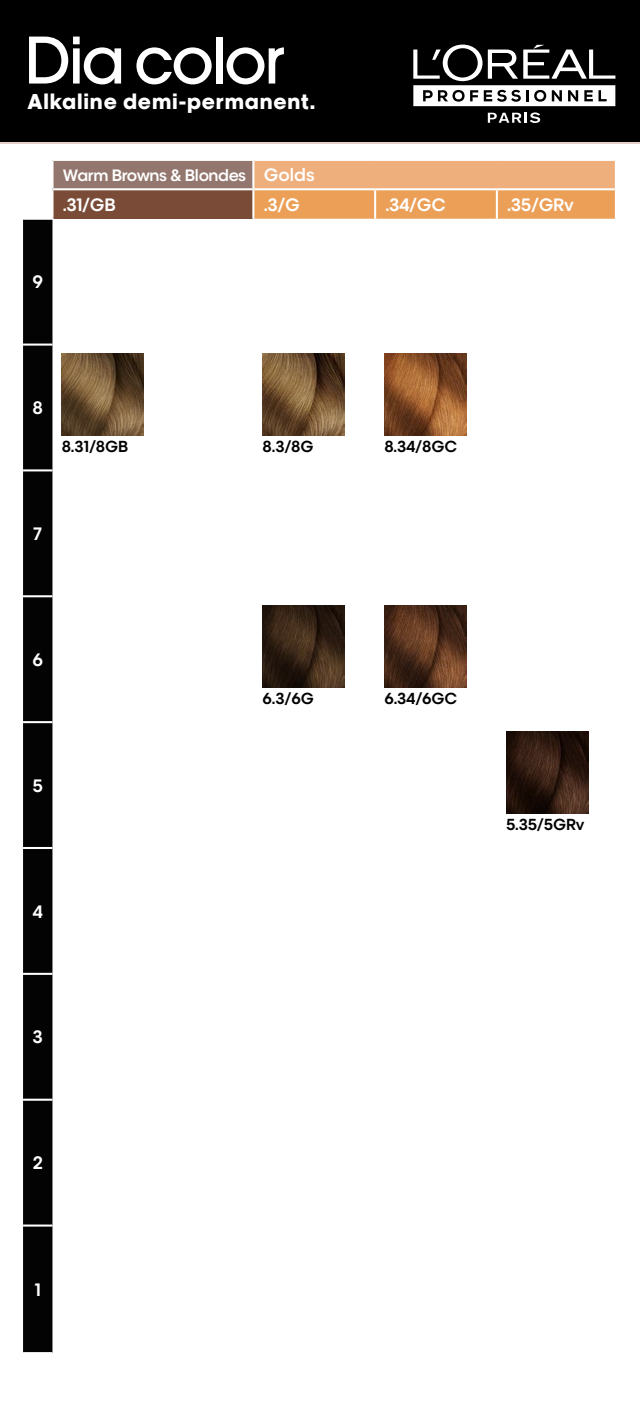
<style>
.page{position:relative;width:640px;height:1410px;background:#fff}
.page>*{position:absolute;margin:0;border:0;box-sizing:border-box;transform-origin:0 0}
.t1{font:20.4px "LOREAL PRO 5 Bold";letter-spacing:.04em;color:#fff}
.t2{font:700 17.2px "LOREAL PRO 4 Semi";letter-spacing:-.02em;color:#fff}
.t3{font:700 15.6px "LOREAL PRO 4 Semi";letter-spacing:-.02em;color:#fff}
.t4{font:700 15.2px "LOREAL PRO 4 Semi";letter-spacing:-.01em;color:#000}
.s1{font-size:17.2px}
</style>
<div class="page">
<div style="left:0;top:0;width:640px;height:143px;background:#000"></div>
<svg style="left:29px;top:37px;width:92px;height:47px"></svg>
<svg style="left:136px;top:47px;width:76px;height:37px"></svg>
<div style="left:216px;top:37px;width:6px;height:47px;background:#fff"></div>
<svg style="left:227px;top:47px;width:57px;height:37px"></svg>
<hr style="left:0;top:142px;width:640px;height:2px;background:#e5cdc8">
<svg style="left:488px;top:112px;width:52px;height:11px"></svg>
<svg style="left:413px;top:45px;width:202px;height:61px"></svg>
<div style="left:52px;top:160px;width:201px;height:29px;background:#93776f"></div>
<div style="left:253px;top:160px;width:363px;height:29px;background:#eeaf7d"></div>
<div style="left:52px;top:189px;width:201px;height:30px;background:#7a4c38"></div>
<svg style="left:254px;top:190px;width:361px;height:29px;background:#eca15a"></svg>
<div style="left:23px;top:220px;width:29px;height:1132px;background:#030303"></div>
<hr style="left:52px;top:159px;width:201px;height:2px;background:#fff">
<hr style="left:51px;top:161px;width:3px;height:27px;background:#fff">
<hr style="left:253px;top:159px;width:122px;height:2px;background:#fff">
<hr style="left:252px;top:161px;width:2px;height:27px;background:#fff">
<hr style="left:375px;top:159px;width:122px;height:2px;background:#fff">
<hr style="left:497px;top:159px;width:120px;height:2px;background:#fff">
<hr style="left:52px;top:188px;width:201px;height:2px;background:#fff">
<hr style="left:51px;top:190px;width:3px;height:28px;background:#fff">
<hr style="left:253px;top:188px;width:122px;height:2px;background:#fff">
<hr style="left:252px;top:190px;width:2px;height:29px;background:#fff">
<hr style="left:375px;top:188px;width:122px;height:2px;background:#fff">
<hr style="left:374px;top:190px;width:2px;height:29px;background:#fff">
<hr style="left:497px;top:188px;width:118px;height:2px;background:#fff">
<hr style="left:496px;top:190px;width:2px;height:29px;background:#fff">
<hr style="left:615px;top:161px;width:2px;height:28px;background:#fff">
<hr style="left:23px;top:218px;width:31px;height:2px;background:#fff">
<hr style="left:23px;top:344px;width:29px;height:2px;background:#fff">
<hr style="left:23px;top:469px;width:29px;height:2px;background:#fff">
<hr style="left:23px;top:595px;width:29px;height:2px;background:#fff">
<hr style="left:23px;top:721px;width:29px;height:2px;background:#fff">
<hr style="left:23px;top:847px;width:29px;height:2px;background:#fff">
<hr style="left:23px;top:973px;width:29px;height:2px;background:#fff">
<hr style="left:23px;top:1099px;width:29px;height:2px;background:#fff">
<hr style="left:23px;top:1225px;width:29px;height:2px;background:#fff">
<img style="left:62px;top:354px;width:82px;height:82px">
<img style="left:263px;top:354px;width:82px;height:82px">
<img style="left:384px;top:354px;width:82px;height:82px">
<img style="left:263px;top:606px;width:82px;height:82px">
<img style="left:384px;top:606px;width:82px;height:82px">
<img style="left:506px;top:731px;width:82px;height:82px">
<h1 class="t1" style="left:27px;top:86px;width:289px">Alkaline demi-permanent.</h1>
<p class="t3" style="left:63px;top:163px;width:253px">Warm Browns &amp; Blondes <span class="s1">Golds</span></p>
<p class="t2" style="left:63px;top:192px;width:55px">.31/GB</p>
<p class="t2" style="left:264px;top:192px;width:38px">.3/G</p>
<p class="t2" style="left:385px;top:192px;width:62px">.34/GC</p>
<p class="t2" style="left:507px;top:192px;width:68px">.35/GRv</p>
<p class="t2" style="left:32px;top:269px;width:12px">9</p>
<p class="t2" style="left:33px;top:395px;width:12px">8</p>
<p class="t4" style="left:62px;top:435px;width:68px">8.31/8GB</p>
<p class="t4" style="left:263px;top:435px;width:53px">8.3/8G</p>
<p class="t4" style="left:384px;top:435px;width:74px">8.34/8GC</p>
<p class="t2" style="left:33px;top:521px;width:10px">7</p>
<p class="t2" style="left:32px;top:647px;width:12px">6</p>
<p class="t2" style="left:33px;top:772px;width:12px">5</p>
<p class="t2" style="left:33px;top:898px;width:12px">4</p>
<p class="t2" style="left:33px;top:1024px;width:12px">3</p>
<p class="t2" style="left:33px;top:1150px;width:12px">2</p>
<p class="t4" style="left:263px;top:687px;width:53px">6.3/6G</p>
<p class="t4" style="left:384px;top:687px;width:75px">6.34/6GC</p>
<p class="t4" style="left:506px;top:813px;width:80px">5.35/5GRv</p>
<p class="t2" style="left:35px;top:1277px;width:8px">1</p>
</div>
